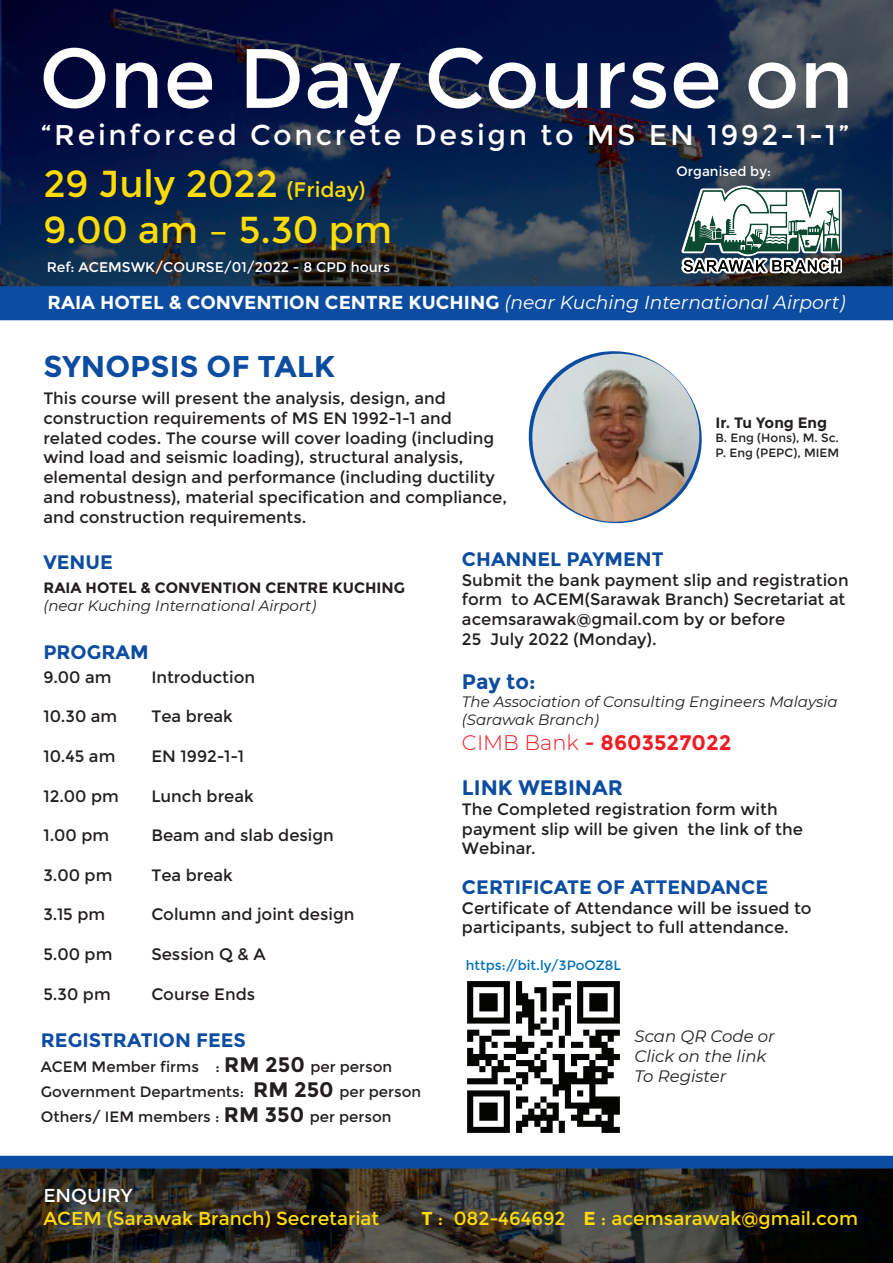
<style>
.page{position:relative;width:893px;height:1263px;background:#fff}
.page>*{position:absolute;margin:0;border:0;box-sizing:border-box;transform-origin:0 0}
.t1{font:84px "Montserrat";color:#fff}
.t2{font:37.5px/46.2px "Montserrat";color:#ffdc01}
.t3{font:700 30px "Montserrat";color:#0d4da1}
.t4{font:28.5px "Montserrat";letter-spacing:.095em;color:#fff}
.t5{font:700 21px/44.4px "Montserrat";color:#0d4da1}
.t6{font:700 19.5px "Montserrat";color:#0d4da1}
.t7{font:700 18.75px "Montserrat";color:#fff}
.t8{font:18.75px "Montserrat";color:#ffdc01}
.t9{font:18.75px "Montserrat";color:#fff}
.t10{font:16.5px/19.8px "Montserrat";color:#231f20}
.t11{font:italic 16.5px/19.8px "Montserrat";color:#231f20}
.t12{font:15px/25.2px "Montserrat";color:#231f20}
.t13{font:italic 15px/18px "Montserrat";color:#231f20}
.t14{font:700 15px "Montserrat";color:#231f20}
.t15{font:13.95px "Montserrat";color:#fff}
.t16{font:13.5px "Montserrat";color:#0072bc}
.t17{font:13.5px "Montserrat";color:#fff}
.t18{font:12px/14.4px "Montserrat";color:#231f20}
.s1{font-size:21px}
.s2{font-weight:400;font-style:italic}
.s3{font-weight:700;font-size:21px}
.s4{font-weight:300;color:#ee1d23}
.s5{font-weight:400;color:#ee1d23}
.s6{color:#ee1d23}
.s7{font-weight:700}
</style>
<div class="page">
<img style="left:0;top:0;width:893px;height:524px">
<img style="left:0;top:1155px;width:893px;height:108px">
<svg style="left:678px;top:183px;width:166px;height:103px"></svg>
<img style="left:684px;top:187px;width:156px;height:68px">
<div style="left:0;top:286px;width:893px;height:34px;background:#0d4da1"></div>
<div style="left:0;top:1156px;width:893px;height:12px;background:#0d4da1"></div>
<svg style="left:528px;top:350px;width:175px;height:173px"></svg>
<img style="left:467px;top:981px;width:153px;height:152px">
<h1 class="t1" style="left:39px;top:30px;width:816px">One Day Course on</h1>
<h3 class="t4" style="left:41px;top:119px;width:810px">“Reinforced Concrete Design to MS EN 1992-1-1”</h3>
<h2 class="t2" style="left:43px;top:161px;width:350px">29 July 2022 <span class="s1">(Friday)<br></span>9.00 am – 5.30 pm</h2>
<p class="t17" style="left:676px;top:164px;width:96px">Organised by:</p>
<p class="t15" style="left:47px;top:259px;width:345px">Ref: ACEMSWK/COURSE/01/2022 - 8 CPD hours</p>
<p class="t7" style="left:47px;top:291px;width:799px">RAIA HOTEL &amp; CONVENTION CENTRE KUCHING <span class="s2">(near Kuching International Airport)</span></p>
<h3 class="t3" style="left:43px;top:348px;width:293px">SYNOPSIS OF TALK</h3>
<p class="t10" style="left:43px;top:388px;width:465px">This course will present the analysis, design, and construction requirements of MS EN 1992-1-1 and related codes. The course will cover loading (including wind load and seismic loading), structural analysis, elemental design and performance (including ductility and robustness), material specification and compliance, and construction requirements.</p>
<p class="t14" style="left:715px;top:414px;width:113px">Ir. Tu Yong Eng</p>
<p class="t18" style="left:715px;top:431px;width:125px">B. Eng (Hons), M. Sc.<br>P. Eng (PEPC), MIEM</p>
<p class="t6" style="left:43px;top:550px;width:71px">VENUE</p>
<p class="t14" style="left:43px;top:579px;width:363px">RAIA HOTEL &amp; CONVENTION CENTRE KUCHING</p>
<p class="t13" style="left:43px;top:596px;width:274px">(near Kuching International Airport)</p>
<p class="t6" style="left:43px;top:640px;width:107px">PROGRAM</p>
<p class="t10" style="left:43px;top:667px;width:70px">9.00 am</p>
<p class="t10" style="left:151px;top:667px;width:105px">Introduction</p>
<p class="t10" style="left:43px;top:707px;width:75px">10.30 am</p>
<p class="t10" style="left:151px;top:707px;width:83px">Tea break</p>
<p class="t10" style="left:43px;top:746px;width:74px">10.45 am</p>
<p class="t10" style="left:151px;top:746px;width:94px">EN 1992-1-1</p>
<p class="t10" style="left:43px;top:786px;width:77px">12.00 pm</p>
<p class="t10" style="left:151px;top:786px;width:104px">Lunch break</p>
<p class="t10" style="left:43px;top:826px;width:67px">1.00 pm</p>
<p class="t10" style="left:151px;top:826px;width:184px">Beam and slab design</p>
<p class="t10" style="left:43px;top:865px;width:71px">3.00 pm</p>
<p class="t10" style="left:151px;top:865px;width:83px">Tea break</p>
<p class="t10" style="left:43px;top:905px;width:63px">3.15 pm</p>
<p class="t10" style="left:151px;top:905px;width:205px">Column and joint design</p>
<p class="t10" style="left:43px;top:944px;width:71px">5.00 pm</p>
<p class="t10" style="left:151px;top:944px;width:116px">Session Q &amp; A</p>
<p class="t10" style="left:43px;top:984px;width:69px">5.30 pm</p>
<p class="t10" style="left:151px;top:984px;width:105px">Course Ends</p>
<p class="t6" style="left:41px;top:1028px;width:207px">REGISTRATION FEES</p>
<p class="t12" style="left:41px;top:1054px;width:382px">ACEM Member firms : <span class="s3">RM 250</span> per person<br>Government Departments: <span class="s3">RM 250</span> per person<br>Others/ IEM members : <span class="s3">RM 350</span> per person</p>
<p class="t6" style="left:462px;top:547px;width:203px">CHANNEL PAYMENT</p>
<p class="t10" style="left:462px;top:570px;width:388px">Submit the bank payment slip and registration form to ACEM(Sarawak Branch) Secretariat at acemsarawak@gmail.com by or before<br>25 July 2022 (Monday).</p>
<p class="t5" style="left:462px;top:660px;width:75px">Pay to:</p>
<p class="t13" style="left:462px;top:692px;width:377px">The Association of Consulting Engineers Malaysia (Sarawak Branch)</p>
<p class="t5" style="left:462px;top:721px;width:271px"><span class="s4">CIMB Bank</span> <span class="s5">-</span> <span class="s6">8603527022<br></span>LINK WEBINAR</p>
<p class="t10" style="left:462px;top:799px;width:342px">The Completed registration form with payment slip will be given the link of the<br>Webinar.</p>
<p class="t6" style="left:462px;top:875px;width:308px">CERTIFICATE OF ATTENDANCE</p>
<p class="t10" style="left:462px;top:898px;width:351px">Certificate of Attendance will be issued to participants, subject to full attendance.</p>
<p class="t16" style="left:466px;top:958px;width:157px">https://bit.ly/3PoOZ8L</p>
<p class="t11" style="left:635px;top:1026px;width:142px">Scan QR Code or<br>Click on the link<br>To Register</p>
<p class="t9" style="left:43px;top:1185px;width:91px">ENQUIRY</p>
<p class="t8" style="left:43px;top:1207px;width:337px">ACEM (Sarawak Branch) Secretariat</p>
<p class="t8" style="left:421px;top:1207px;width:438px"><span class="s7">T</span> : 082-464692 <span class="s7">E</span> : acemsarawak@gmail.com</p>
</div>
